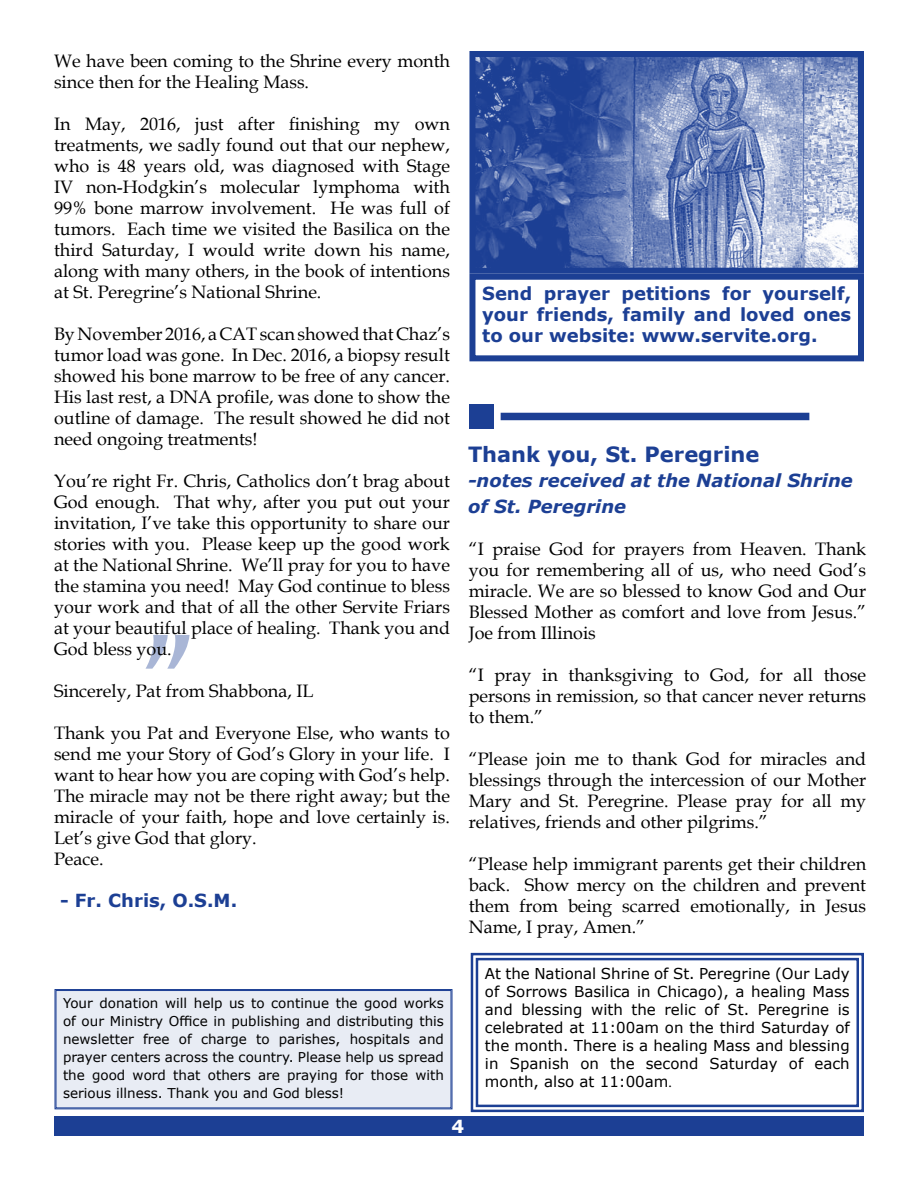
<style>
.page{position:relative;width:918px;height:1188px;background:#fff}
.page>*{position:absolute;margin:0;border:0;box-sizing:border-box;transform-origin:0 0}
.t1{font:700 108px "Verdana";color:#1c3f94}
.t2{font:500 99px "Albertus";color:#1c3f94}
.t3{font:700 21px "Verdana";color:#1c3f94}
.t4{font:18px/21px "Book Antiqua";color:#000;text-align:justify}
.t5{font:700 18px/21px "Verdana";color:#1c3f94;text-align:justify}
.t6{font:italic 700 18px/25.5px "Verdana";color:#1c3f94}
.t7{font:700 18px "Verdana";color:#fff}
.t8{font:15px/18px "Verdana";color:#000;text-align:justify}
.t9{font:13.5px/18px "Verdana";color:#000;text-align:justify}
.s1{font-family:"Minion Pro"}
</style>
<div class="page">
<div style="left:54px;top:1116px;width:810px;height:20px;background:#1c3f94"></div>
<div style="left:55px;top:989px;width:397px;height:120px;background:#e8ecf4"></div>
<div style="left:56px;top:990px;width:395px;height:118px;border:1px solid #1c3f94"></div>
<div style="left:501px;top:413px;width:308px;height:7px;background:#1c3f94"></div>
<svg style="left:470px;top:952px;width:394px;height:161px"></svg>
<div style="left:476px;top:958px;width:383px;height:149px;border:2px solid #1c3f94"></div>
<div style="left:469px;top:274px;width:395px;height:87px;border:6px solid #1c3f94"></div>
<img style="left:476px;top:58px;width:381px;height:209px">
<div style="left:469px;top:51px;width:395px;height:223px;border:6px solid #1c3f94"></div>
<p class="t4" style="left:54px;top:50px;width:398px">We have been coming to the Shrine every month since then for the Healing Mass.</p>
<p class="t4" style="left:54px;top:113px;width:398px">In May, 2016, just after finishing my own treatments, we sadly found out that our nephew, who is 48 years old, was diagnosed with Stage IV non-Hodgkin’s molecular lymphoma with 99% bone marrow involvement. He was full of tumors. Each time we visited the Basilica on the third Saturday, I would write down his name, along with many others, in the book of intentions at St. Peregrine’s National Shrine.</p>
<p class="t4" style="left:54px;top:323px;width:398px">By November 2016, a CAT scan showed that Chaz’s tumor load was gone. In Dec. 2016, a biopsy result showed his bone marrow to be free of any cancer.<br>His last rest, a DNA profile, was done to show the outline of damage. The result showed he did not need ongoing treatments!</p>
<p class="t4" style="left:54px;top:470px;width:398px">You’re right Fr. Chris, Catholics don’t brag about God enough. That why, after you put out your invitation, I’ve take this opportunity to share our stories with you. Please keep up the good work at the National Shrine. We’ll pray for you to have the stamina you need! May God continue to bless your work and that of all the other Servite Friars at your beautiful place of healing. Thank you and God bless you.</p>
<p class="t4" style="left:54px;top:680px;width:261px">Sincerely, Pat from Shabbona, IL</p>
<p class="t4" style="left:54px;top:722px;width:398px;text-align:left">Thank you Pat and Everyone Else, who wants to send me your Story of God’s Glory in your life. I want to hear how you are coping with God’s help.<br>The miracle may not be there right away; but the miracle of your faith, hope and love certainly is.<br>Let’s give God that glory.<br>Peace.</p>
<p class="t5" style="left:60px;top:890px;width:179px">- Fr. Chris, O.S.M.</p>
<h2 class="t2" style="left:140px;top:613px;width:54px">”</h2>
<p class="t9" style="left:63px;top:994px;width:383px">Your donation will help us to continue the good works of our Ministry Office in publishing and distributing this newsletter free of charge to parishes, hospitals and prayer centers across the country. Please help us spread the good word that others are praying for those with serious illness. Thank you and God bless!</p>
<p class="t5" style="left:482px;top:283px;width:371px">Send prayer petitions for yourself, your friends, family and loved ones to our website: www.servite.org.</p>
<h1 class="t1" style="left:462px;top:336px;width:40px">▪</h1>
<p class="t3" style="left:468px;top:439px;width:293px">Thank you, St. Peregrine</p>
<p class="t6" style="left:468px;top:468px;width:386px">-notes received at the National Shrine of St. Peregrine</p>
<p class="t4" style="left:469px;top:538px;width:399px">“I praise God for prayers from Heaven. Thank you for remembering all of us, who need God’s miracle. We are so blessed to know God and Our Blessed Mother as comfort and love from Jesus.” Joe from Illinois</p>
<p class="t4" style="left:469px;top:664px;width:399px">“I pray in thanksgiving to God, for all those persons in remission, so that cancer never returns to them.”</p>
<p class="t4" style="left:469px;top:748px;width:399px">“Please join me to thank God for miracles and blessings through the intercession of our Mother Mary and St. Peregrine. Please pray for all my relatives, friends and other pilgrims.”</p>
<p class="t4" style="left:469px;top:853px;width:399px">“Please help immigrant parents get their children back. Show mercy on the children and prevent them from being scarred emotionally, in Jesus Name, I pray, Amen.”</p>
<p class="t8" style="left:485px;top:964px;width:366px">At the National Shrine of St. Peregrine (Our Lady of Sorrows Basilica in Chicago), a healing Mass and blessing with the relic of St. Peregrine is celebrated at 11:00am on the third Saturday of the month. There is a healing Mass and blessing in Spanish on the second Saturday of each month, also at 11:00am<span class="s1">.</span></p>
<p class="t7" style="left:452px;top:1114px;width:14px">4</p>
</div>
